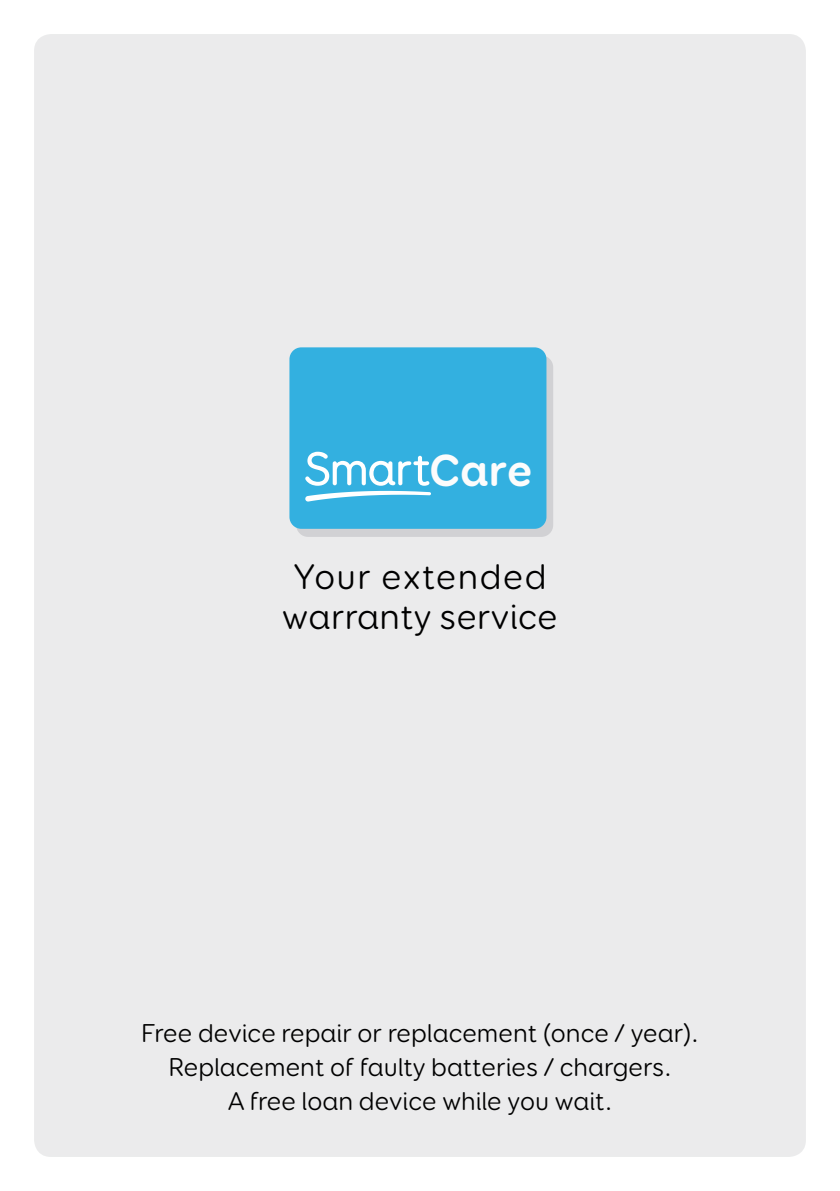
<style>
.page{position:relative;width:840px;height:1191px;background:#fff}
.page>*{position:absolute;margin:0;border:0;box-sizing:border-box;transform-origin:0 0}
.t1{font:700 45.2px "Booster Next FY";color:#fcfcfc}
.t2{font:36px/40px "Booster Next FY";letter-spacing:.01em;color:#000;text-align:center}
.t3{font:26px/34px "Booster Next FY";color:#000;text-align:center}
</style>
<div class="page">
<div style="left:34px;top:34px;width:771px;height:1123px;background:#ebebec;border-radius:17px"></div>
<div style="left:296px;top:355px;width:257px;height:182px;background:#d1d1d4;border-radius:12px"></div>
<div style="left:289px;top:347px;width:257px;height:182px;background:#33b0e0;border-radius:12px"></div>
<svg style="left:305px;top:452px;width:126px;height:49px"></svg>
<h1 class="t1" style="left:429px;top:442px;width:105px">Care</h1>
<h2 class="t2" style="left:282px;top:556px;width:277px">Your extended warranty service</h2>
<p class="t3" style="left:141px;top:1016px;width:558px">Free device repair or replacement (once / year).<br>Replacement of faulty batteries / chargers.<br>A free loan device while you wait.</p>
</div>
